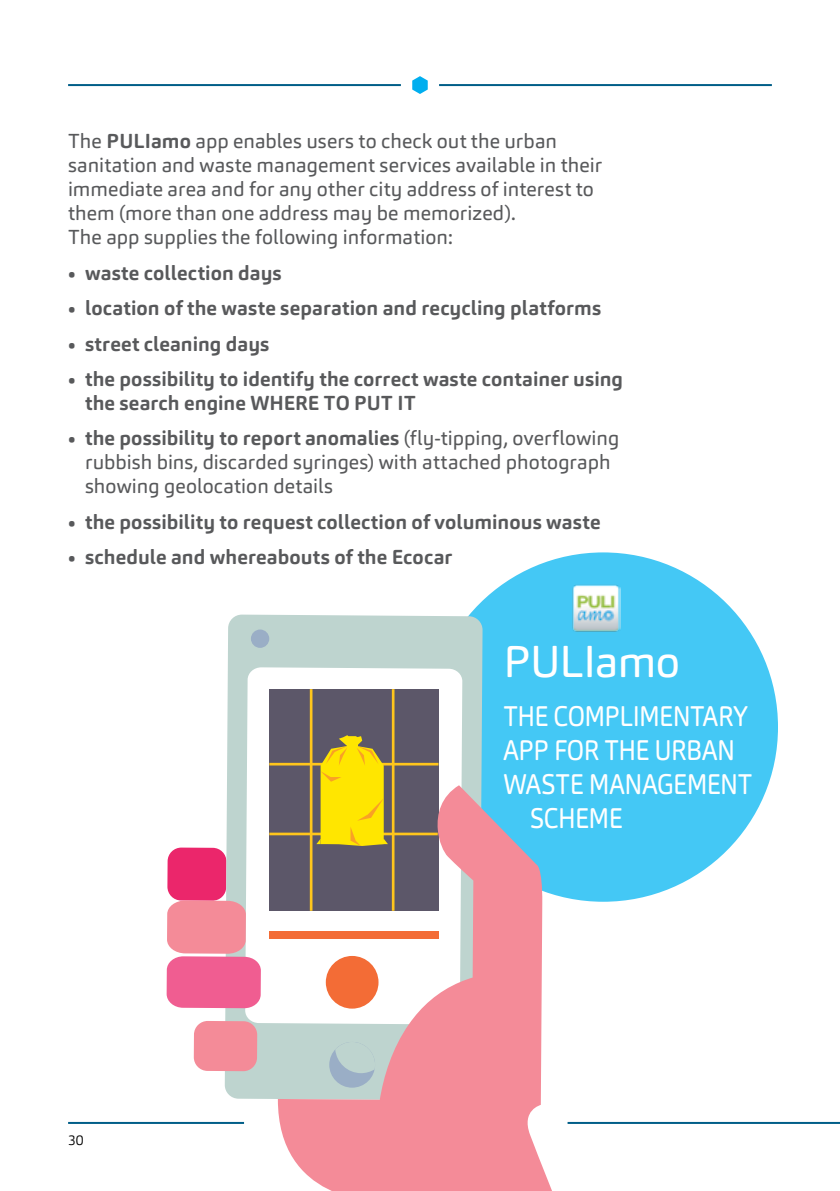
<style>
.page{position:relative;width:840px;height:1191px;background:#fff}
.page>*{position:absolute;margin:0;border:0;box-sizing:border-box;transform-origin:0 0}
.t1{font:44px "Carnas";letter-spacing:-.02em;color:#fff}
.t2{font:28px "Carnas";letter-spacing:-.02em;color:#fff;scale:.89 1}
.t3{font:20px/24px "Carnas";color:#58595b}
.t4{font:700 20px/24px "Carnas";letter-spacing:.005em;color:#58595b}
.t5{font:300 14px "Carnas";color:#000}
.s1{font-weight:700}
</style>
<div class="page">
<hr style="left:439px;top:84px;width:332px;height:2px;background:#005e88">
<hr style="left:68px;top:84px;width:332px;height:2px;background:#005e88">
<svg style="left:412px;top:76px;width:15px;height:18px"></svg>
<hr style="left:567px;top:1122px;width:272px;height:2px;background:#005e88">
<hr style="left:68px;top:1122px;width:176px;height:2px;background:#005e88">
<div style="left:428px;top:552px;width:349px;height:349px;background:#44c8f5;border-radius:50%"></div>
<img style="left:572px;top:585px;width:48px;height:47px">
<div style="left:167px;top:847px;width:59px;height:53px;background:#eb266b;border-radius:14px"></div>
<svg style="left:224px;top:614px;width:258px;height:485px;background:#c1d5d1"></svg>
<svg style="left:245px;top:667px;width:217px;height:357px"></svg>
<div style="left:269px;top:689px;width:169px;height:221px;background:#5c5769"></div>
<div style="left:194px;top:1021px;width:63px;height:50px;background:#f48b98;border-radius:14px"></div>
<svg style="left:166px;top:900px;width:95px;height:108px;background:#f288a4"></svg>
<div style="left:251px;top:629px;width:18px;height:19px;background:#9aaec6;border-radius:50%"></div>
<svg style="left:277px;top:785px;width:321px;height:406px"></svg>
<hr style="left:309px;top:689px;width:3px;height:221px;background:#ffc61c">
<hr style="left:391px;top:689px;width:3px;height:221px;background:#ffc61c">
<hr style="left:269px;top:763px;width:169px;height:2px;background:#ffc61c">
<hr style="left:269px;top:832px;width:168px;height:3px;background:#ffc61c">
<div style="left:325px;top:956px;width:53px;height:52px;background:#f36c36;border-radius:50%"></div>
<div style="left:269px;top:931px;width:169px;height:8px;background:#f36c36"></div>
<svg style="left:316px;top:735px;width:72px;height:111px"></svg>
<p class="t3" style="left:68px;top:129px;width:535px">The <span class="s1">Puliamo</span> app enables users to check out the urban sanitation and waste management services available in their immediate area and for any other city address of interest to them (more than one address may be memorized).<br>The app supplies the following information:</p>
<p class="t4" style="left:68px;top:261px;width:215px">• waste collection days</p>
<p class="t4" style="left:68px;top:296px;width:534px">• location of the waste separation and recycling platforms</p>
<p class="t4" style="left:68px;top:331px;width:203px">• street cleaning days</p>
<p class="t4" style="left:85px;top:367px;width:539px;text-indent:-17px">• the possibility to identify the correct waste container using the search engine WHERE TO PUT IT</p>
<p class="t3" style="left:85px;top:426px;width:535px;text-indent:-17px"><span class="s1">• the possibility to report anomalies</span> (fly-tipping, overflowing rubbish bins, discarded syringes) with attached photograph showing geolocation details</p>
<p class="t4" style="left:68px;top:509px;width:533px">• the possibility to request collection of voluminous waste</p>
<p class="t4" style="left:68px;top:545px;width:385px">• schedule and whereabouts of the Ecocar</p>
<p class="t5" style="left:68px;top:1131px;width:17px">30</p>
<h1 class="t1" style="left:503px;top:634px;width:178px">PULIamo</h1>
<h2 class="t2" style="left:503px;top:699px;width:276px">THE COMPLIMENTARY</h2>
<h2 class="t2" style="left:503px;top:733px;width:262px">APP FOR THE URBAN</h2>
<h2 class="t2" style="left:503px;top:767px;width:281px">WASTE MANAGEMENT</h2>
<h2 class="t2" style="left:529px;top:801px;width:105px">SCHEME</h2>
</div>
